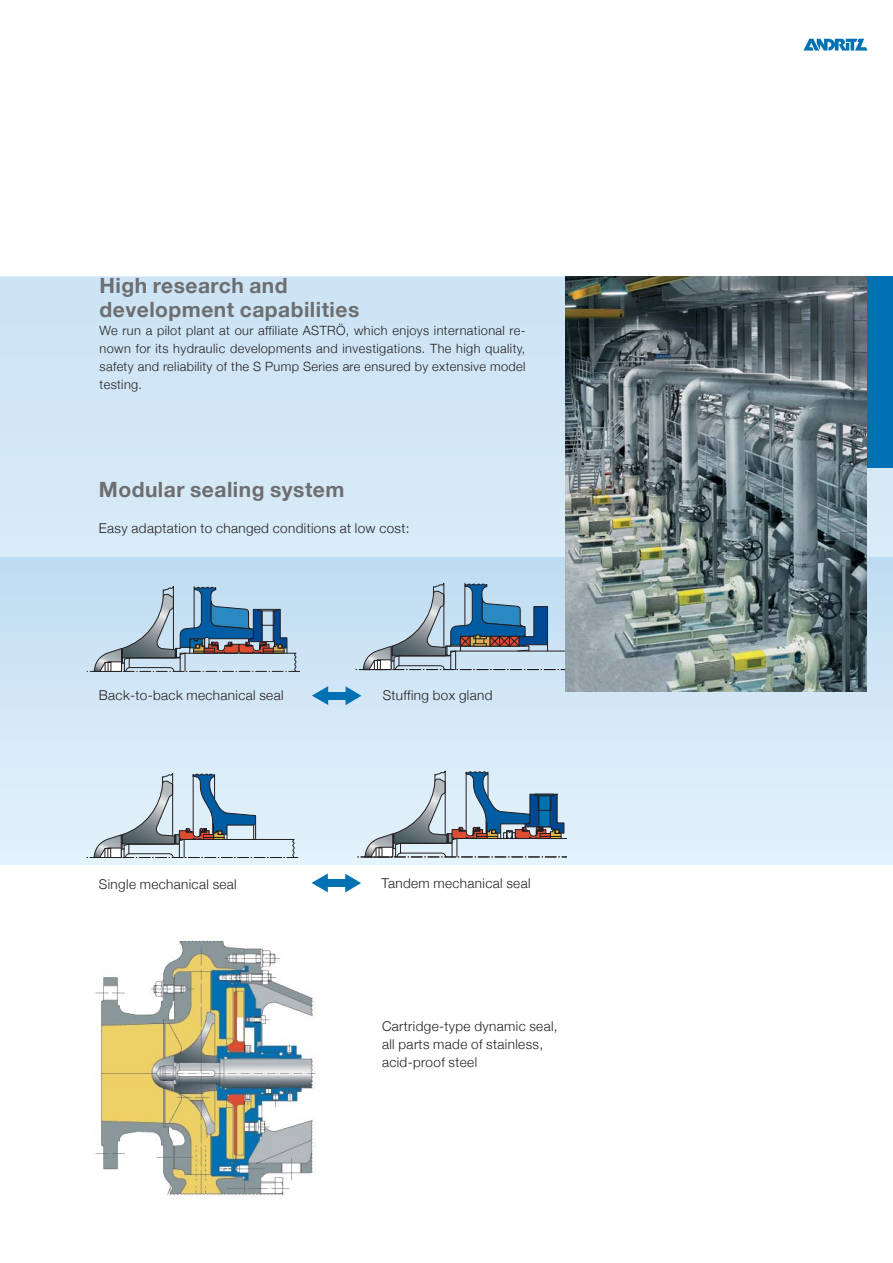
<style>
.page{position:relative;width:893px;height:1263px;background:#fff}
.page>*{position:absolute;margin:0;border:0;box-sizing:border-box;transform-origin:0 0}
.t1{font:700 21px/24px "Helvetica Neue";letter-spacing:.025em;color:#6d6e70}
.t2{font:300 13.5px/18px "Helvetica Neue";letter-spacing:.03em;color:#231f20}
.t3{font:300 12.75px/18px "Helvetica Neue";letter-spacing:.03em;color:#231f20;text-align:justify}
</style>
<div class="page">
<div style="left:0;top:276px;width:893px;height:281px;background:#d2e6f6"></div>
<div style="left:0;top:557px;width:893px;height:307px;background:linear-gradient(to bottom,#c0dcf1,#e5f3fc)"></div>
<div style="left:867px;top:276px;width:26px;height:192px;background:#0072b4"></div>
<img style="left:566px;top:277px;width:301px;height:415px">
<svg style="left:85px;top:586px;width:215px;height:86px;background:#9ab4c9"></svg>
<svg style="left:354px;top:583px;width:211px;height:87px;background:#9bb6cb"></svg>
<svg style="left:85px;top:773px;width:213px;height:85px;background:#becfdb"></svg>
<svg style="left:356px;top:771px;width:210px;height:87px;background:#afc1cf"></svg>
<img style="left:95px;top:940px;width:221px;height:258px">
<svg style="left:312px;top:686px;width:16px;height:19px"></svg>
<svg style="left:346px;top:686px;width:15px;height:19px"></svg>
<div style="left:325px;top:692px;width:24px;height:7px;background:#0072b4"></div>
<svg style="left:311px;top:873px;width:17px;height:19px"></svg>
<svg style="left:345px;top:874px;width:16px;height:18px"></svg>
<div style="left:325px;top:879px;width:23px;height:7px;background:#0072b4"></div>
<svg style="left:803px;top:39px;width:64px;height:12px"></svg>
<h1 class="t1" style="left:100px;top:273px;width:261px">High research and development capabilities</h1>
<p class="t3" style="left:100px;top:321px;width:427px">We run a pilot plant at our affiliate ASTRÖ, which enjoys international re&shy;nown for its hydraulic developments and investigations. The high quality, safety and reliability of the S Pump Series are ensured by extensive model testing.</p>
<h1 class="t1" style="left:99px;top:477px;width:247px">Modular sealing system</h1>
<p class="t2" style="left:99px;top:518px;width:312px">Easy adaptation to changed conditions at low cost:</p>
<p class="t2" style="left:99px;top:686px;width:186px">Back-to-back mechanical seal</p>
<p class="t2" style="left:383px;top:685px;width:111px">Stuffing box gland</p>
<p class="t2" style="left:99px;top:875px;width:139px">Single mechanical seal</p>
<p class="t2" style="left:382px;top:874px;width:150px">Tandem mechanical seal</p>
<p class="t2" style="left:382px;top:1017px;width:177px">Cartridge-type dynamic seal, all parts made of stainless, acid-proof steel</p>
</div>
